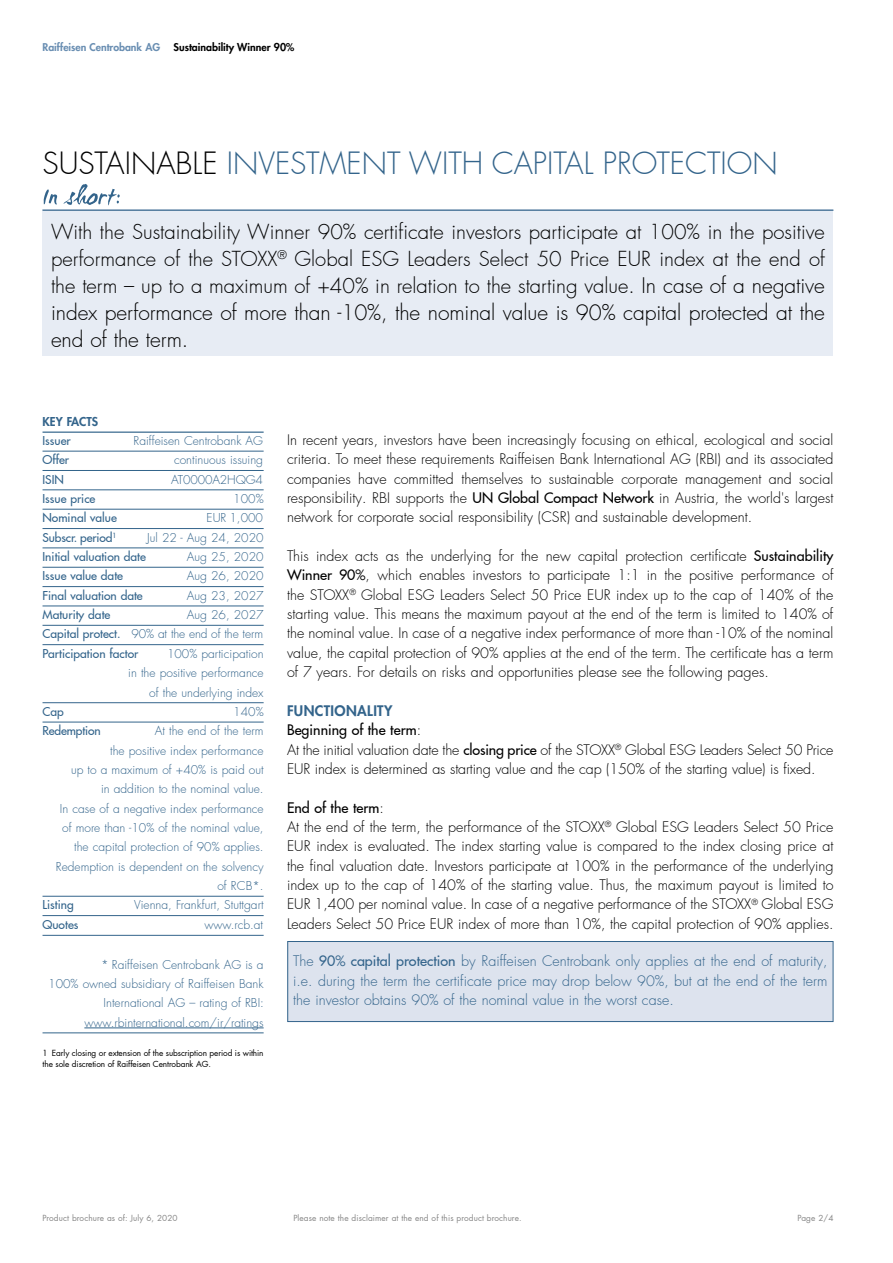
<style>
.page{position:relative;width:893px;height:1263px;background:#fff}
.page>*{position:absolute;margin:0;border:0;box-sizing:border-box;transform-origin:0 0}
.Headline{font:300 30px "Futura LT Pro";color:#33648b}
.Lead-in{font:300 21px/27px "Futura LT Pro";letter-spacing:-.005em;color:#000}
.Lead-in-2{font:300 20.25px/27px "Futura LT Pro";color:#000;text-align:justify}
.Subheader{font:300 14.25px/19.4px "Futura LT Pro";color:#000;text-align:justify}
.t1{font:300 14.25px/19.5px "Futura LT Pro";color:#33648b;text-align:justify}
.Subheader-2{font:500 14.25px "Futura LT Pro";color:#000}
.Subheader-3{font:800 14.25px "Futura LT Pro";letter-spacing:.025em;color:#33648b}
.Spalte-Key_Facts{font:300 12px/19.4px "Futura LT Pro";color:#33648b;text-align:right}
.Spalte-Key_Facts-2{font:500 12px "Futura LT Pro";color:#33648b}
.Spalte-Headline{font:800 12px "Futura LT Pro";color:#33648b}
.Kopfzeile{font:800 10.5px "Futura LT Pro";color:#000}
.Kopfzeile-2{font:800 10.5px "Futura LT Pro";color:#698eb2}
.Disclaimer{font:8.25px/10.5px "Futura LT Pro";letter-spacing:-.01em;color:#000}
.Disclaimer-2{font:8.25px "Futura LT Pro";letter-spacing:.01em;color:#878787}
.s1{color:#000}
.s2{font-size:21px}
.s3{font-weight:500}
.s4{font-size:12.3px}
.s5{font-weight:300}
</style>
<div class="page">
<div style="left:43px;top:209px;width:790px;height:147px;background:#e7ecf4"></div>
<svg style="left:44px;top:184px;width:76px;height:22px"></svg>
<hr style="left:43px;top:210px;width:790px;height:1px;background:#33648b">
<hr style="left:43px;top:432px;width:221px;height:1px;background:#33648b">
<hr style="left:43px;top:451px;width:221px;height:1px;background:#33648b">
<hr style="left:43px;top:470px;width:221px;height:1px;background:#33648b">
<hr style="left:43px;top:490px;width:221px;height:1px;background:#33648b">
<hr style="left:43px;top:509px;width:221px;height:1px;background:#33648b">
<hr style="left:43px;top:528px;width:221px;height:1px;background:#33648b">
<hr style="left:43px;top:548px;width:221px;height:1px;background:#33648b">
<hr style="left:43px;top:567px;width:221px;height:1px;background:#33648b">
<hr style="left:43px;top:586px;width:221px;height:1px;background:#33648b">
<hr style="left:43px;top:606px;width:221px;height:1px;background:#33648b">
<hr style="left:43px;top:625px;width:221px;height:1px;background:#33648b">
<hr style="left:43px;top:644px;width:221px;height:1px;background:#33648b">
<hr style="left:43px;top:702px;width:221px;height:1px;background:#33648b">
<hr style="left:43px;top:722px;width:221px;height:1px;background:#33648b">
<hr style="left:43px;top:896px;width:221px;height:1px;background:#33648b">
<hr style="left:43px;top:915px;width:221px;height:1px;background:#33648b">
<hr style="left:43px;top:935px;width:221px;height:1px;background:#33648b">
<hr style="left:43px;top:1032px;width:221px;height:1px;background:#33648b">
<hr style="left:84px;top:1027px;width:180px;height:1px;background:#33648b">
<div style="left:288px;top:941px;width:545px;height:80px;background:#dde3ee"></div>
<div style="left:287px;top:941px;width:546px;height:81px;border:1px solid #33648b"></div>
<p class="Kopfzeile-2" style="left:43px;top:39px;width:119px">Raiffeisen Centrobank AG</p>
<p class="Kopfzeile" style="left:174px;top:39px;width:122px">Sustainability Winner 90%</p>
<p class="Headline" style="left:43px;top:144px;width:737px"><span class="s1">SUSTAINABLE</span> INVESTMENT WITH CAPITAL PROTECTION</p>
<p class="Lead-in-2" style="left:51px;top:218px;width:775px">With the Sustainability Winner 90% certificate investors participate at 100% in the positive performance of the STOXX<sup>®</sup> Global ESG Leaders Select 50 Price EUR index at the end of the term – up to a maximum of +40% in relation to the starting value. <span class="s2">In case of a negative</span></p>
<p class="Lead-in" style="left:51px;top:299px;width:775px">index performance of more than -10%, the nominal value is 90% capital protected at the end of the term.</p>
<p class="Spalte-Headline" style="left:43px;top:412px;width:57px">KEY FACTS</p>
<p class="Spalte-Key_Facts-2" style="left:43px;top:432px;width:30px">Issuer</p>
<p class="Spalte-Key_Facts" style="left:133px;top:431px;width:131px">Raiffeisen Centrobank AG</p>
<p class="Spalte-Key_Facts-2" style="left:43px;top:451px;width:28px">Offer</p>
<p class="Spalte-Key_Facts" style="left:174px;top:450px;width:90px">continuous issuing</p>
<p class="Spalte-Key_Facts-2" style="left:43px;top:470px;width:23px">ISIN</p>
<p class="Spalte-Key_Facts" style="left:171px;top:470px;width:93px">AT0000A2HQG4</p>
<p class="Spalte-Key_Facts-2" style="left:43px;top:490px;width:54px">Issue price</p>
<p class="Spalte-Key_Facts" style="left:233px;top:489px;width:32px">100%</p>
<p class="Spalte-Key_Facts-2" style="left:43px;top:509px;width:76px">Nominal value</p>
<p class="Spalte-Key_Facts" style="left:207px;top:508px;width:58px">EUR 1,000</p>
<p class="Spalte-Key_Facts-2" style="left:43px;top:528px;width:75px">Subscr. period<sup>1</sup></p>
<p class="Spalte-Key_Facts" style="left:147px;top:528px;width:118px">Jul 22 - Aug 24, 2020</p>
<p class="Spalte-Key_Facts-2" style="left:43px;top:548px;width:105px">Initial valuation date</p>
<p class="Spalte-Key_Facts" style="left:187px;top:547px;width:78px">Aug 25, 2020</p>
<p class="Spalte-Key_Facts-2" style="left:43px;top:567px;width:82px">Issue value date</p>
<p class="Spalte-Key_Facts" style="left:187px;top:566px;width:78px">Aug 26, 2020</p>
<p class="Spalte-Key_Facts-2" style="left:43px;top:586px;width:102px">Final valuation date</p>
<p class="Spalte-Key_Facts" style="left:187px;top:586px;width:78px">Aug 23, 2027</p>
<p class="Spalte-Key_Facts-2" style="left:43px;top:606px;width:69px">Maturity date</p>
<p class="Spalte-Key_Facts" style="left:187px;top:605px;width:78px">Aug 26, 2027</p>
<p class="Spalte-Key_Facts" style="left:43px;top:624px;width:222px"><span class="s3">Capital protect.</span> 90% at the end of the term</p>
<p class="Spalte-Key_Facts-2" style="left:43px;top:644px;width:97px">Participation factor</p>
<p class="Spalte-Key_Facts" style="left:128px;top:644px;width:137px">100% participation<br>in the positive performance of the underlying index</p>
<p class="Spalte-Key_Facts-2" style="left:43px;top:702px;width:23px">Cap</p>
<p class="Spalte-Key_Facts" style="left:233px;top:702px;width:32px">140%</p>
<p class="Spalte-Key_Facts-2" style="left:43px;top:722px;width:60px">Redemption</p>
<p class="Spalte-Key_Facts" style="left:56px;top:721px;width:209px">At the end of the term<br>the positive index performance<br>up to a maximum of +40% is paid out<br>in addition to the nominal value.<br>In case of a negative index performance of more than -10% of the nominal value, the capital protection of 90% applies.<br>Redemption is dependent on the solvency of RCB*.</p>
<p class="Spalte-Key_Facts-2" style="left:43px;top:896px;width:33px">Listing</p>
<p class="Spalte-Key_Facts" style="left:134px;top:895px;width:131px">Vienna, Frankfurt, Stuttgart</p>
<p class="Spalte-Key_Facts-2" style="left:43px;top:916px;width:37px">Quotes</p>
<p class="Spalte-Key_Facts" style="left:204px;top:915px;width:60px">www.rcb.at</p>
<p class="Spalte-Key_Facts" style="left:48px;top:955px;width:217px"><span class="s4">*</span> Raiffeisen Centrobank AG is a<br>100% owned subsidiary of Raiffeisen Bank International AG – rating of RBI: www.rbinternational.com/ir/ratings</p>
<p class="Disclaimer" style="left:43px;top:1048px;width:223px">1 Early closing or extension of the subscription period is within the sole discretion of Raiffeisen Centrobank AG.</p>
<p class="Subheader" style="left:287px;top:430px;width:548px">In recent years, investors have been increasingly focusing on ethical, ecological and social criteria. To meet these requirements Raiffeisen Bank International AG (RBI) and its associated companies have committed themselves to sustainable corporate management and social responsibility. RBI supports the <span class="s3">UN Global Compact Network</span> in Austria, the world's largest network for corporate social responsibility (CSR) and sustainable development.</p>
<p class="Subheader" style="left:287px;top:546px;width:548px">This index acts as the underlying for the new capital protection certificate <span class="s3">Sustainability Winner 90%</span>, which enables investors to participate 1:1 in the positive performance of the STOXX<sup>®</sup> Global ESG Leaders Select 50 Price EUR index up to the cap of 140% of the starting value. This means the maximum payout at the end of the term is limited to 140% of the nominal value. In case of a negative index performance of more than -10% of the nominal value, the capital protection of 90% applies at the end of the term. The certificate has a term of 7 years. For details on risks and opportunities please see the following pages.</p>
<p class="Subheader-3" style="left:287px;top:700px;width:107px">FUNCTIONALITY</p>
<p class="Subheader-2" style="left:287px;top:719px;width:136px">Beginning of the term<span class="s5">:</span></p>
<p class="Subheader" style="left:287px;top:740px;width:548px">At the initial valuation date the <span class="s3">closing price</span> of the STOXX<sup>®</sup> Global ESG Leaders Select 50 Price<br>EUR index is determined as starting value and the cap (150% of the starting value) is fixed.</p>
<p class="Subheader-2" style="left:287px;top:797px;width:98px">End of the term<span class="s5">:</span></p>
<p class="Subheader" style="left:287px;top:817px;width:548px">At the end of the term, the performance of the STOXX<sup>®</sup> Global ESG Leaders Select 50 Price EUR index is evaluated. The index starting value is compared to the index closing price at the final valuation date. Investors participate at 100% in the performance of the underlying index up to the cap of 140% of the starting value. Thus, the maximum payout is limited to EUR 1,400 per nominal value. In case of a negative performance of the STOXX<sup>®</sup> Global ESG Leaders Select 50 Price EUR index of more than 10%, the capital protection of 90% applies.</p>
<p class="t1" style="left:293px;top:951px;width:536px">The <span class="s3">90% capital protection</span> by Raiffeisen Centrobank only applies at the end of maturity, i.e. during the term the certificate price may drop below 90%, but at the end of the term the investor obtains 90% of the nominal value in the worst case.</p>
<p class="Disclaimer-2" style="left:43px;top:1212px;width:137px">Product brochure as of: July 6, 2020</p>
<p class="Disclaimer-2" style="left:293px;top:1212px;width:230px">Please note the disclaimer at the end of this product brochure.</p>
<p class="Disclaimer-2" style="left:797px;top:1212px;width:37px">Page 2/4</p>
</div>
